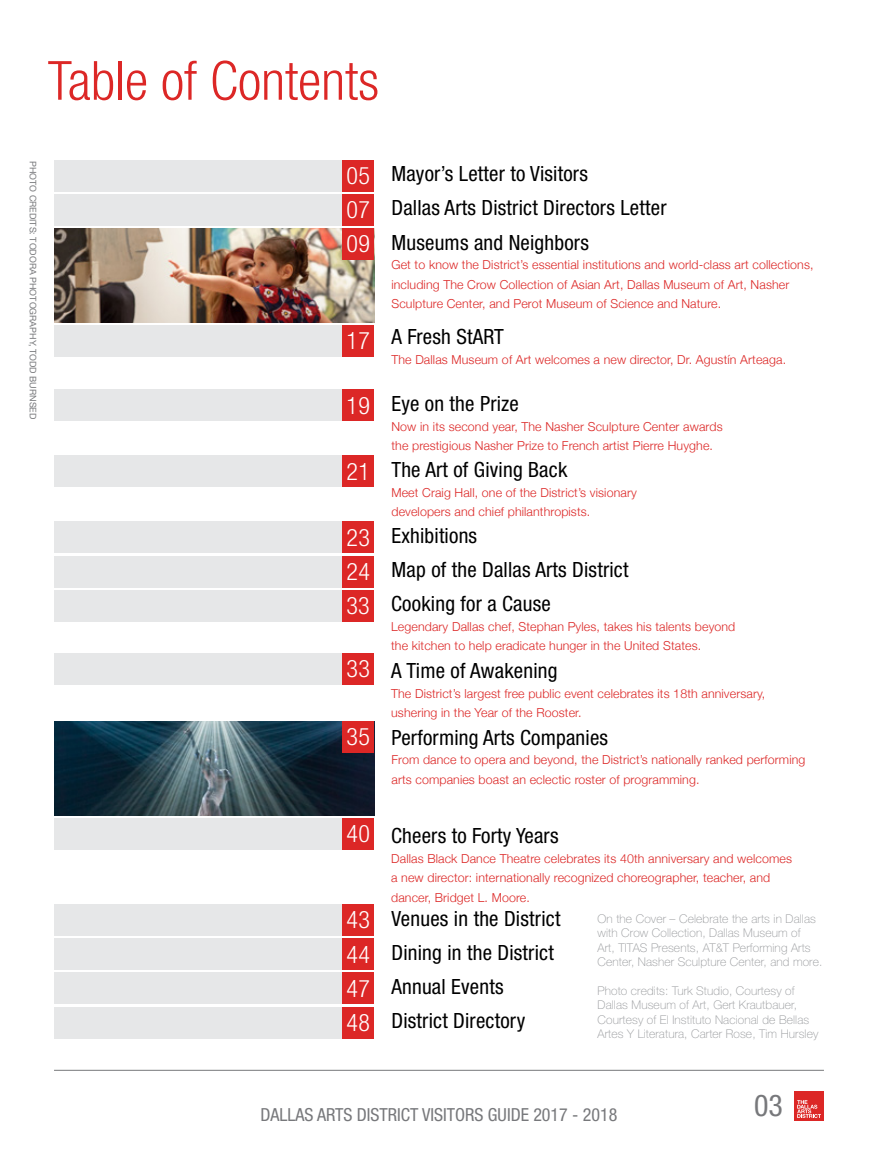
<style>
.page{position:relative;width:878px;height:1175px;background:#fff}
.page>*{position:absolute;margin:0;border:0;box-sizing:border-box;transform-origin:0 0}
.t1{font:300 condensed 54px "Helvetica Neue";color:#dc2726}
.t2{font:condensed 30px "Helvetica Neue";color:#77787b}
.t3{font:300 condensed 24px "Helvetica Neue";letter-spacing:.01em;color:#fff}
.t4{font:condensed 21px/34px "Helvetica Neue";letter-spacing:.01em;color:#000}
.t5{font:condensed 18px "Helvetica Neue";color:#77787b}
.t6{font:300 12.3px/19.5px "Helvetica Neue";letter-spacing:.01em;color:#dc2726}
.t7{font:100 12px/14.4px "Helvetica Neue";letter-spacing:.01em;color:#939598}
.t8{font:9px "Helvetica Neue";color:#77787b}
.s1{font-weight:300;font-size:24px;color:#fff}
</style>
<div class="page">
<div style="left:794px;top:1091px;width:30px;height:29px;background:#dc2726"></div>
<svg style="left:797px;top:1100px;width:24px;height:18px"></svg>
<hr style="left:54px;top:1069px;width:770px;height:1px;background:#77787b">
<div style="left:54px;top:521px;width:320px;height:32px;background:#e6e7e8"></div>
<div style="left:342px;top:521px;width:32px;height:32px;background:#dc2726"></div>
<img style="left:54px;top:228px;width:320px;height:95px">
<div style="left:342px;top:228px;width:32px;height:32px;background:#dc2726"></div>
<div style="left:54px;top:160px;width:320px;height:31px;background:#e6e7e8"></div>
<div style="left:342px;top:160px;width:32px;height:31px;background:#dc2726"></div>
<div style="left:54px;top:194px;width:320px;height:32px;background:#e6e7e8"></div>
<div style="left:342px;top:194px;width:32px;height:32px;background:#dc2726"></div>
<div style="left:54px;top:325px;width:320px;height:32px;background:#e6e7e8"></div>
<div style="left:342px;top:325px;width:32px;height:32px;background:#dc2726"></div>
<img style="left:54px;top:721px;width:320px;height:94px">
<div style="left:342px;top:721px;width:32px;height:31px;background:#dc2726"></div>
<div style="left:54px;top:904px;width:320px;height:32px;background:#e6e7e8"></div>
<div style="left:342px;top:904px;width:32px;height:32px;background:#dc2726"></div>
<div style="left:54px;top:938px;width:320px;height:32px;background:#e6e7e8"></div>
<div style="left:342px;top:938px;width:32px;height:32px;background:#dc2726"></div>
<div style="left:54px;top:972px;width:320px;height:32px;background:#e6e7e8"></div>
<div style="left:342px;top:972px;width:32px;height:32px;background:#dc2726"></div>
<div style="left:54px;top:556px;width:320px;height:31px;background:#e6e7e8"></div>
<div style="left:342px;top:556px;width:32px;height:31px;background:#dc2726"></div>
<div style="left:54px;top:653px;width:320px;height:32px;background:#e6e7e8"></div>
<div style="left:342px;top:653px;width:32px;height:32px;background:#dc2726"></div>
<div style="left:54px;top:818px;width:320px;height:31px;background:#e6e7e8"></div>
<div style="left:342px;top:818px;width:32px;height:31px;background:#dc2726"></div>
<div style="left:54px;top:590px;width:320px;height:31px;background:#e6e7e8"></div>
<div style="left:342px;top:590px;width:32px;height:31px;background:#dc2726"></div>
<div style="left:54px;top:389px;width:320px;height:32px;background:#e6e7e8"></div>
<div style="left:342px;top:389px;width:32px;height:32px;background:#dc2726"></div>
<div style="left:54px;top:455px;width:320px;height:32px;background:#e6e7e8"></div>
<div style="left:342px;top:455px;width:32px;height:32px;background:#dc2726"></div>
<div style="left:54px;top:1006px;width:320px;height:32px;background:#e6e7e8"></div>
<div style="left:342px;top:1006px;width:32px;height:32px;background:#dc2726"></div>
<h1 class="t1" style="left:48px;top:50px;width:333px">Table of Contents</h1>
<p class="t8" style="left:38px;top:161px;width:260px;rotate:90deg">PHOTO CREDITS: TODORA PHOTOGRAPHY, TODD BURNSED</p>
<h3 class="t4" style="left:346px;top:157px;width:321px"><span class="s1">05</span> Mayor’s Letter to Visitors<br><span class="s1">07</span> Dallas Arts District Directors Letter</h3>
<h3 class="t3" style="left:346px;top:230px;width:25px">09</h3>
<h3 class="t4" style="left:391px;top:225px;width:199px">Museums and Neighbors</h3>
<p class="t6" style="left:391px;top:255px;width:423px">Get to know the District’s essential institutions and world-class art collections, including The Crow Collection of Asian Art, Dallas Museum of Art, Nasher<br>Sculpture Center, and Perot Museum of Science and Nature.</p>
<h3 class="t3" style="left:346px;top:327px;width:25px">17</h3>
<h3 class="t4" style="left:391px;top:320px;width:114px">A Fresh StART</h3>
<p class="t6" style="left:391px;top:349px;width:396px">The Dallas Museum of Art welcomes a new director, Dr. Agustín Arteaga.</p>
<h3 class="t3" style="left:346px;top:391px;width:25px">19</h3>
<h3 class="t4" style="left:391px;top:387px;width:129px">Eye on the Prize</h3>
<p class="t6" style="left:391px;top:416px;width:332px">Now in its second year, The Nasher Sculpture Center awards the prestigious Nasher Prize to French artist Pierre Huyghe.</p>
<h3 class="t3" style="left:346px;top:457px;width:25px">21</h3>
<h3 class="t4" style="left:391px;top:453px;width:177px">The Art of Giving Back</h3>
<p class="t6" style="left:391px;top:482px;width:247px">Meet Craig Hall, one of the District’s visionary developers and chief philanthropists.</p>
<h3 class="t4" style="left:346px;top:518px;width:132px"><span class="s1">23</span> Exhibitions</h3>
<h3 class="t4" style="left:346px;top:552px;width:283px"><span class="s1">24</span> Map of the Dallas Arts District</h3>
<h3 class="t3" style="left:346px;top:591px;width:25px">33</h3>
<h3 class="t4" style="left:391px;top:586px;width:161px">Cooking for a Cause</h3>
<p class="t6" style="left:391px;top:616px;width:346px">Legendary Dallas chef, Stephan Pyles, takes his talents beyond the kitchen to help eradicate hunger in the United States.</p>
<h3 class="t3" style="left:346px;top:655px;width:25px">33</h3>
<h3 class="t4" style="left:391px;top:653px;width:168px">A Time of Awakening</h3>
<p class="t6" style="left:391px;top:683px;width:375px">The District’s largest free public event celebrates its 18th anniversary, ushering in the Year of the Rooster.</p>
<h3 class="t3" style="left:346px;top:723px;width:25px">35</h3>
<h3 class="t4" style="left:391px;top:720px;width:218px">Performing Arts Companies</h3>
<p class="t6" style="left:391px;top:750px;width:415px">From dance to opera and beyond, the District’s nationally ranked performing arts companies boast an eclectic roster of programming.</p>
<h3 class="t3" style="left:346px;top:820px;width:25px">40</h3>
<h3 class="t4" style="left:391px;top:818px;width:169px">Cheers to Forty Years</h3>
<p class="t6" style="left:391px;top:848px;width:402px">Dallas Black Dance Theatre celebrates its 40th anniversary and welcomes a new director: internationally recognized choreographer, teacher, and dancer, Bridget L. Moore.</p>
<h3 class="t4" style="left:346px;top:901px;width:215px"><span class="s1">43</span> Venues in the District<br><span class="s1">44</span> Dining in the District<br><span class="s1">47</span> Annual Events</h3>
<h3 class="t4" style="left:346px;top:1003px;width:180px"><span class="s1">48</span> District Directory</h3>
<p class="t7" style="left:597px;top:911px;width:226px">On the Cover – Celebrate the arts in Dallas with Crow Collection, Dallas Museum of<br>Art, TITAS Presents, AT&amp;T Performing Arts Center, Nasher Sculpture Center, and more.</p>
<p class="t7" style="left:597px;top:983px;width:222px">Photo credits: Turk Studio, Courtesy of Dallas Museum of Art, Gert Krautbauer, Courtesy of El Instituto Nacional de Bellas Artes Y Literatura, Carter Rose, Tim Hursley</p>
<h3 class="t5" style="left:260px;top:1104px;width:358px">DALLAS ARTS DISTRICT VISITORS GUIDE 2017 - 2018</h3>
<h2 class="t2" style="left:754px;top:1088px;width:30px">03</h2>
</div>
